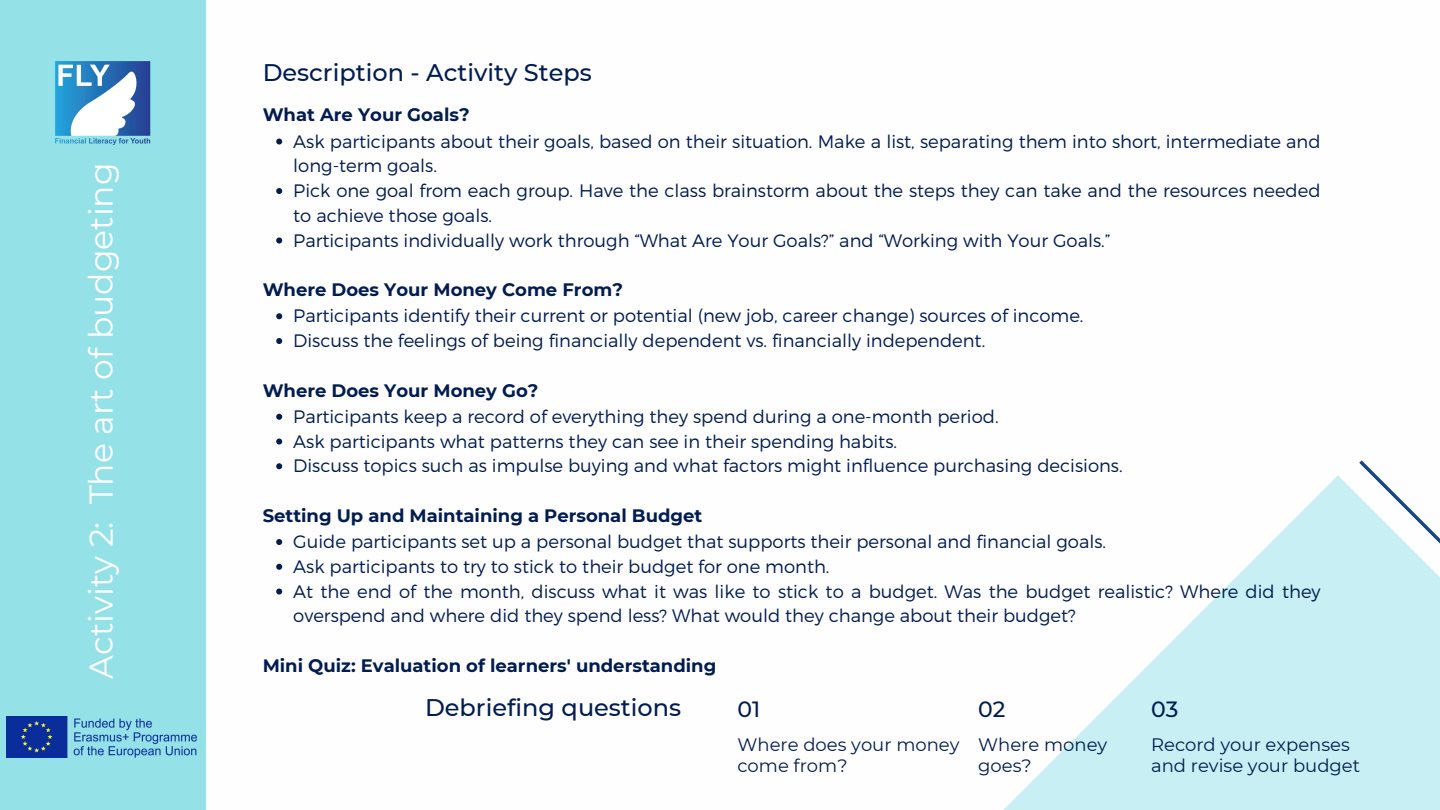
<style>
.page{position:relative;width:1440px;height:810px;background:#fff}
.page>*{position:absolute;margin:0;border:0;box-sizing:border-box;transform-origin:0 0}
.t1{font:33px "Montserrat";color:#fff}
.t2{font:500 24px "Montserrat";color:#011c50}
.t3{font:500 22px "Montserrat";color:#011c50}
.t4{font:300 18px/24.8px "Montserrat";color:#011c50}
.t5{font:700 18px "Montserrat";color:#011c50}
.t6{font:18px/21px "Montserrat";color:#011c50}
</style>
<div class="page">
<svg style="left:1003px;top:475px;width:437px;height:335px;fill:#c8eff3"></svg>
<svg style="left:276px;top:139px;width:6px;height:6px"></svg>
<svg style="left:276px;top:188px;width:6px;height:6px"></svg>
<svg style="left:276px;top:238px;width:6px;height:6px"></svg>
<svg style="left:276px;top:313px;width:6px;height:6px"></svg>
<svg style="left:276px;top:338px;width:6px;height:6px"></svg>
<svg style="left:276px;top:414px;width:6px;height:6px"></svg>
<svg style="left:276px;top:439px;width:6px;height:6px"></svg>
<svg style="left:276px;top:463px;width:6px;height:6px"></svg>
<svg style="left:276px;top:539px;width:6px;height:6px"></svg>
<svg style="left:276px;top:564px;width:6px;height:6px"></svg>
<svg style="left:276px;top:589px;width:6px;height:6px"></svg>
<div style="left:0;top:0;width:205px;height:810px;background:#95e1e8"></div>
<img style="left:55px;top:61px;width:96px;height:84px">
<img style="left:7px;top:716px;width:190px;height:42px">
<svg style="left:1359px;top:460px;width:81px;height:202px"></svg>
<p class="t1" style="left:81px;top:679px;width:518px;rotate:-90deg">Activity 2: The art of budgeting</p>
<p class="t2" style="left:263px;top:58px;width:331px">Description - Activity Steps</p>
<p class="t5" style="left:263px;top:104px;width:208px">What Are Your Goals?</p>
<p class="t4" style="left:293px;top:128px;width:1029px">Ask participants about their goals, based on their situation. Make a list, separating them into short, intermediate and long-term goals.</p>
<p class="t4" style="left:293px;top:177px;width:1029px">Pick one goal from each group. Have the class brainstorm about the steps they can take and the resources needed to achieve those goals.</p>
<p class="t4" style="left:293px;top:227px;width:819px">Participants individually work through “What Are Your Goals?” and “Working with Your Goals.”</p>
<p class="t5" style="left:263px;top:279px;width:362px">Where Does Your Money Come From?</p>
<p class="t4" style="left:293px;top:303px;width:792px">Participants identify their current or potential (new job, career change) sources of income.</p>
<p class="t4" style="left:293px;top:327px;width:693px">Discuss the feelings of being financially dependent vs. financially independent.</p>
<p class="t5" style="left:263px;top:379px;width:277px">Where Does Your Money Go?</p>
<p class="t4" style="left:293px;top:403px;width:707px">Participants keep a record of everything they spend during a one-month period.</p>
<p class="t4" style="left:293px;top:428px;width:605px">Ask participants what patterns they can see in their spending habits.</p>
<p class="t4" style="left:293px;top:453px;width:831px">Discuss topics such as impulse buying and what factors might influence purchasing decisions.</p>
<p class="t5" style="left:263px;top:504px;width:441px">Setting Up and Maintaining a Personal Budget</p>
<p class="t4" style="left:293px;top:528px;width:814px">Guide participants set up a personal budget that supports their personal and financial goals.</p>
<p class="t4" style="left:293px;top:553px;width:538px">Ask participants to try to stick to their budget for one month.</p>
<p class="t4" style="left:293px;top:578px;width:1029px">At the end of the month, discuss what it was like to stick to a budget. Was the budget realistic? Where did they overspend and where did they spend less? What would they change about their budget?</p>
<p class="t5" style="left:263px;top:654px;width:455px">Mini Quiz: Evaluation of learners' understanding</p>
<p class="t2" style="left:425px;top:693px;width:258px">Debriefing questions</p>
<p class="t3" style="left:1151px;top:695px;width:29px">03</p>
<p class="t3" style="left:738px;top:695px;width:24px">01</p>
<p class="t3" style="left:978px;top:695px;width:29px">02</p>
<p class="t6" style="left:738px;top:734px;width:224px">Where does your money</p>
<p class="t6" style="left:738px;top:755px;width:112px">come from?</p>
<p class="t6" style="left:978px;top:734px;width:131px">Where money goes?</p>
<p class="t6" style="left:1151px;top:734px;width:210px">Record your expenses and revise your budget</p>
</div>
